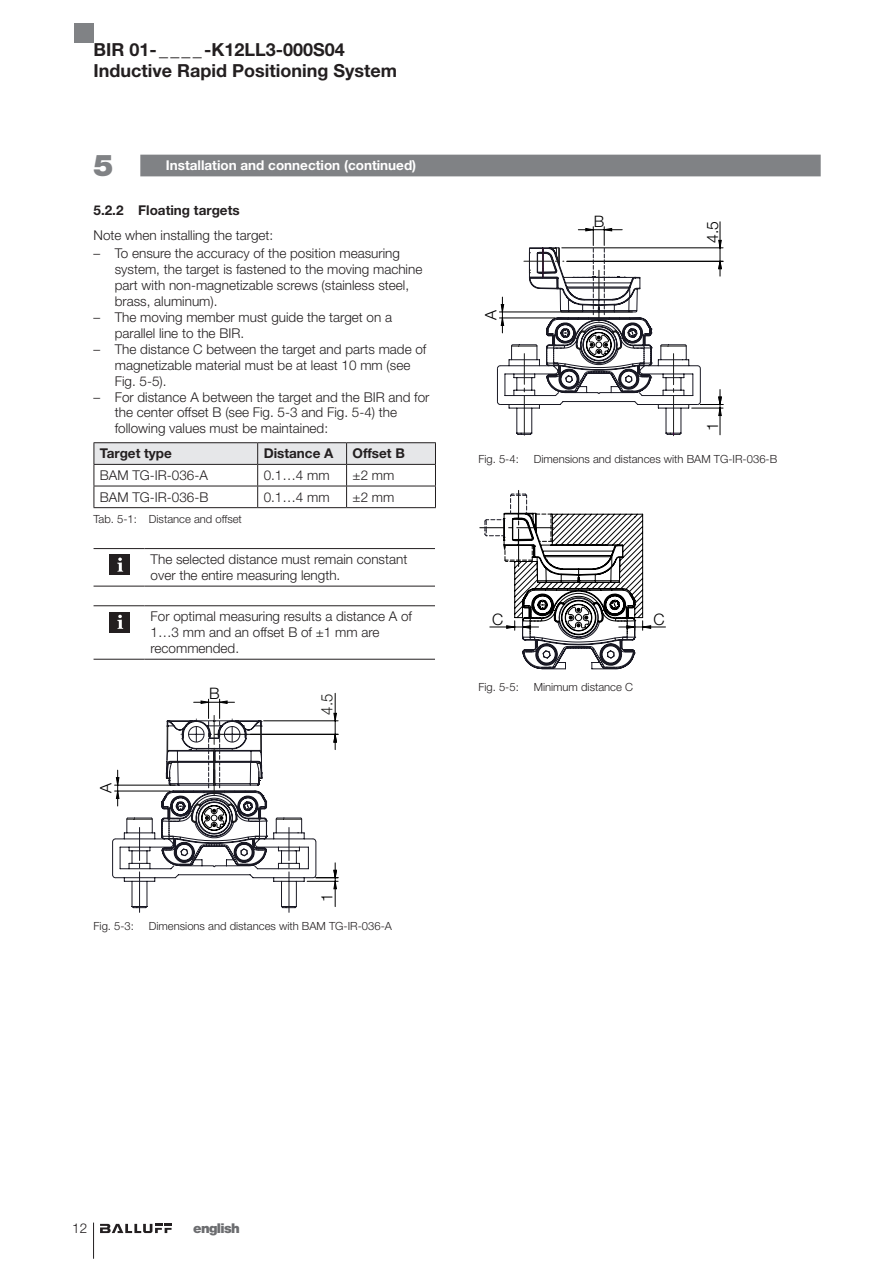
<style>
.page{position:relative;width:893px;height:1263px;background:#fff}
.page>*{position:absolute;margin:0;border:0;box-sizing:border-box;transform-origin:0 0}
.Überschrift_1_Fortse{font:900 30px "Helvetica Neue LT Pro";color:#808285}
.t1{font:700 18px/20.2px "Helvetica Neue LT Pro";color:#231f20}
.t2{font:300 15.9px "Helvetica Neue LT Pro";color:#000}
.t3{font:300 15.75px "Helvetica Neue LT Pro";color:#000}
.t4{font:300 15.75px "Helvetica Neue LT Pro";color:#1d1d1b;scale:.95 1}
.Tabelle_Text{font:300 13.5px/15.9px "Helvetica Neue LT Pro";color:#231f20}
.Tabelle_Überschrift{font:700 13.5px "Helvetica Neue LT Pro";color:#231f20}
.Überschrift_1_Fortse-2{font:700 13.5px "Helvetica Neue LT Pro";color:#fff}
.Text_Hv45_9pt{font:300 13.5px "Helvetica Neue LT Pro";color:#231f20}
.t5{font:900 13.5px "Helvetica Neue LT Pro";letter-spacing:-.05em;color:#6c6d70}
.t6{font:300 11.25px "Helvetica Neue LT Pro";color:#231f20}
</style>
<div class="page">
<div style="left:74px;top:23px;width:20px;height:20px;background:#808285"></div>
<hr style="left:93px;top:1222px;width:1px;height:37px;background:#231f20">
<svg style="left:100px;top:1224px;width:72px;height:9px"></svg>
<div style="left:140px;top:155px;width:681px;height:21px;background:#808285"></div>
<svg style="left:94px;top:443px;width:342px;height:64px"></svg>
<hr style="left:94px;top:464px;width:164px;height:1px;background:#231f20">
<hr style="left:258px;top:464px;width:89px;height:1px;background:#231f20">
<hr style="left:347px;top:464px;width:89px;height:1px;background:#231f20">
<hr style="left:94px;top:486px;width:164px;height:1px;background:#231f20">
<hr style="left:258px;top:486px;width:89px;height:1px;background:#231f20">
<hr style="left:347px;top:486px;width:89px;height:1px;background:#231f20">
<hr style="left:94px;top:507px;width:164px;height:1px;background:#231f20">
<hr style="left:258px;top:507px;width:89px;height:1px;background:#231f20">
<hr style="left:347px;top:507px;width:89px;height:1px;background:#231f20">
<hr style="left:94px;top:442px;width:164px;height:1px;background:#231f20">
<hr style="left:258px;top:442px;width:89px;height:1px;background:#231f20">
<hr style="left:347px;top:442px;width:89px;height:1px;background:#231f20">
<hr style="left:94px;top:548px;width:51px;height:1px;background:#231f20">
<hr style="left:145px;top:548px;width:290px;height:1px;background:#231f20">
<hr style="left:145px;top:586px;width:290px;height:1px;background:#231f20">
<hr style="left:94px;top:586px;width:51px;height:1px;background:#231f20">
<div style="left:110px;top:555px;width:20px;height:20px;background:#231f20"></div>
<svg style="left:117px;top:558px;width:6px;height:14px"></svg>
<hr style="left:94px;top:605px;width:51px;height:1px;background:#231f20">
<hr style="left:145px;top:605px;width:290px;height:1px;background:#231f20">
<hr style="left:145px;top:659px;width:290px;height:1px;background:#231f20">
<hr style="left:94px;top:659px;width:51px;height:1px;background:#231f20">
<div style="left:110px;top:612px;width:20px;height:20px;background:#231f20"></div>
<svg style="left:117px;top:615px;width:6px;height:14px"></svg>
<svg style="left:112px;top:693px;width:226px;height:219px"></svg>
<svg style="left:497px;top:222px;width:226px;height:214px"></svg>
<svg style="left:480px;top:490px;width:185px;height:180px"></svg>
<h2 class="t1" style="left:94px;top:39px;width:305px">BIR 01- ____-K12LL3-000S04<br>Inductive Rapid Positioning System</h2>
<p class="Überschrift_1_Fortse" style="left:94px;top:147px;width:22px">5</p>
<p class="Überschrift_1_Fortse-2" style="left:166px;top:157px;width:252px">Installation and connection (continued)</p>
<p class="Tabelle_Überschrift" style="left:94px;top:202px;width:148px">5.2.2 Floating targets</p>
<p class="Text_Hv45_9pt" style="left:94px;top:226px;width:181px">Note when installing the target:</p>
<p class="Tabelle_Text" style="left:115px;top:245px;width:309px;text-indent:-21px">– To ensure the accuracy of the position measuring system, the target is fastened to the moving machine part with non-magnetizable screws (stainless steel, brass, aluminum).</p>
<p class="Tabelle_Text" style="left:115px;top:309px;width:279px;text-indent:-21px">– The moving member must guide the target on a parallel line to the BIR.</p>
<p class="Tabelle_Text" style="left:115px;top:341px;width:313px;text-indent:-21px">– The distance C between the target and parts made of magnetizable material must be at least 10 mm (see<br>Fig. 5-5).</p>
<p class="Tabelle_Text" style="left:115px;top:388px;width:316px;text-indent:-21px">– For distance A between the target and the BIR and for the center offset B (see Fig. 5-3 and Fig. 5-4) the following values must be maintained:</p>
<p class="Tabelle_Überschrift" style="left:100px;top:445px;width:74px">Target type</p>
<p class="Tabelle_Überschrift" style="left:264px;top:445px;width:71px">Distance A</p>
<p class="Tabelle_Überschrift" style="left:353px;top:445px;width:54px">Offset B</p>
<p class="Tabelle_Text" style="left:100px;top:467px;width:110px">BAM TG-IR-036-A</p>
<p class="Tabelle_Text" style="left:264px;top:467px;width:68px">0.1…4 mm</p>
<p class="Tabelle_Text" style="left:353px;top:467px;width:43px">±2 mm</p>
<p class="Tabelle_Text" style="left:100px;top:489px;width:110px">BAM TG-IR-036-B</p>
<p class="Tabelle_Text" style="left:264px;top:489px;width:68px">0.1…4 mm</p>
<p class="Tabelle_Text" style="left:353px;top:489px;width:43px">±2 mm</p>
<p class="t6" style="left:94px;top:512px;width:150px">Tab. 5-1: Distance and offset</p>
<p class="Tabelle_Text" style="left:151px;top:551px;width:258px">The selected distance must remain constant over the entire measuring length.</p>
<p class="Tabelle_Text" style="left:151px;top:608px;width:263px">For optimal measuring results a distance A of<br>1…3 mm and an offset B of ±1 mm are recommended.</p>
<p class="t3" style="left:96px;top:793px;width:12px;rotate:-90deg">A</p>
<p class="t3" style="left:209px;top:684px;width:12px">B</p>
<p class="t4" style="left:317px;top:714px;width:23px;rotate:-90deg">4.5</p>
<p class="t6" style="left:94px;top:919px;width:42px">Fig. 5-3:</p>
<p class="t3" style="left:317px;top:902px;width:10px;rotate:-90deg">1</p>
<p class="t6" style="left:149px;top:919px;width:245px">Dimensions and distances with BAM TG-IR-036-A</p>
<p class="t3" style="left:481px;top:320px;width:12px;rotate:-90deg">A</p>
<p class="t3" style="left:594px;top:211px;width:12px">B</p>
<p class="t3" style="left:703px;top:243px;width:23px;rotate:-90deg">4.5</p>
<p class="t6" style="left:478px;top:452px;width:42px">Fig. 5-4:</p>
<p class="t3" style="left:703px;top:431px;width:10px;rotate:-90deg">1</p>
<p class="t6" style="left:534px;top:452px;width:245px">Dimensions and distances with BAM TG-IR-036-B</p>
<p class="t2" style="left:492px;top:610px;width:13px">C</p>
<p class="t2" style="left:653px;top:610px;width:13px">C</p>
<p class="t6" style="left:478px;top:680px;width:42px">Fig. 5-5:</p>
<p class="t6" style="left:534px;top:680px;width:101px">Minimum distance C</p>
<p class="Tabelle_Text" style="left:72px;top:1220px;width:17px">12</p>
<p class="t5" style="left:193px;top:1220px;width:48px">english</p>
</div>
